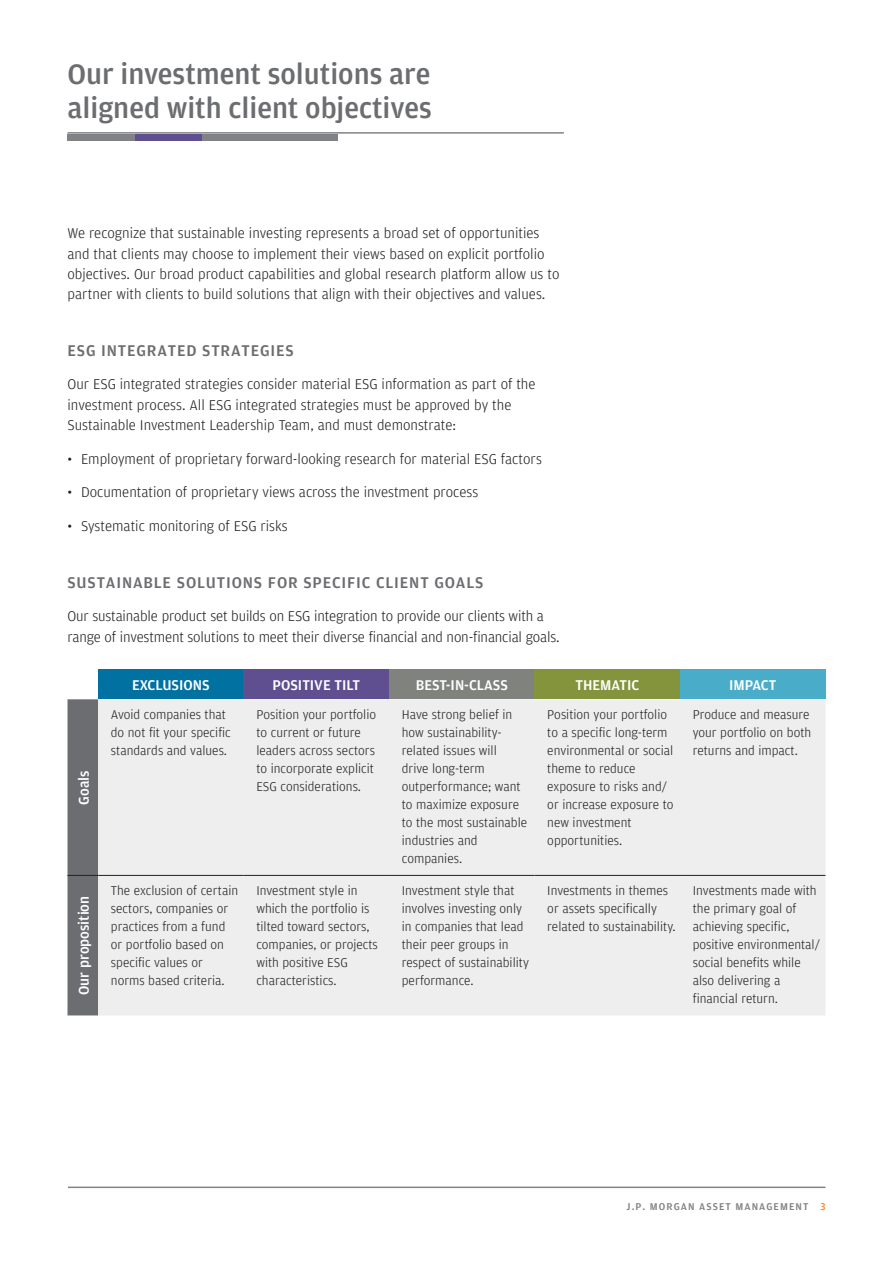
<style>
.page{position:relative;width:893px;height:1263px;background:#fff}
.page>*{position:absolute;margin:0;border:0;box-sizing:border-box;transform-origin:0 0}
.Chapter_Title{font:500 30px/34.5px "Amplitude";color:#6c6d70}
._1st_SUBHEAD{font:500 16.5px "Amplitude";letter-spacing:.05em;color:#6c6d70}
.Body_Copy{font:300 15px/20.2px "Amplitude";color:#231f20}
.Body_Copy-2{font:500 15px "Amplitude";color:#fff}
.Body_Copy-3{font:300 13.5px/18px "Amplitude";color:#231f20}
.t1{font:500 10.5px "Amplitude";letter-spacing:.1em;color:#808285}
.s1{color:#f68b1f}
</style>
<div class="page">
<hr style="left:68px;top:1186px;width:757px;height:2px;background:#808285">
<hr style="left:68px;top:132px;width:496px;height:2px;background:#808285">
<div style="left:98px;top:669px;width:146px;height:30px;background:#0071a1"></div>
<div style="left:244px;top:669px;width:145px;height:30px;background:#604f90"></div>
<div style="left:389px;top:669px;width:146px;height:30px;background:#7f827d"></div>
<div style="left:535px;top:669px;width:145px;height:30px;background:#83943d"></div>
<div style="left:680px;top:669px;width:145px;height:30px;background:#49acc8"></div>
<div style="left:68px;top:699px;width:30px;height:316px;background:#6c6d70"></div>
<div style="left:98px;top:699px;width:727px;height:316px;background:#eeeeef"></div>
<hr style="left:68px;top:875px;width:30px;height:1px;background:#231f20">
<hr style="left:98px;top:875px;width:146px;height:1px;background:#231f20">
<hr style="left:244px;top:875px;width:145px;height:1px;background:#231f20">
<hr style="left:389px;top:875px;width:146px;height:1px;background:#231f20">
<hr style="left:535px;top:875px;width:145px;height:1px;background:#231f20">
<hr style="left:680px;top:875px;width:145px;height:1px;background:#231f20">
<div style="left:68px;top:134px;width:67px;height:6px;background:#808285"></div>
<div style="left:135px;top:134px;width:67px;height:6px;background:#604f90"></div>
<div style="left:202px;top:134px;width:68px;height:6px;background:#808285"></div>
<div style="left:270px;top:134px;width:68px;height:6px;background:#808285"></div>
<p class="Chapter_Title" style="left:68px;top:56px;width:366px">Our investment solutions are aligned with client objectives</p>
<p class="Body_Copy" style="left:68px;top:223px;width:493px">We recognize that sustainable investing represents a broad set of opportunities and that clients may choose to implement their views based on explicit portfolio objectives. Our broad product capabilities and global research platform allow us to partner with clients to build solutions that align with their objectives and values.</p>
<p class="_1st_SUBHEAD" style="left:68px;top:340px;width:228px">ESG INTEGRATED STRATEGIES</p>
<p class="Body_Copy" style="left:68px;top:374px;width:470px">Our ESG integrated strategies consider material ESG information as part of the investment process. All ESG integrated strategies must be approved by the<br>Sustainable Investment Leadership Team, and must demonstrate:</p>
<p class="Body_Copy" style="left:68px;top:448px;width:476px">• Employment of proprietary forward-looking research for material ESG factors</p>
<p class="Body_Copy" style="left:68px;top:482px;width:412px">• Documentation of proprietary views across the investment process</p>
<p class="Body_Copy" style="left:68px;top:516px;width:222px">• Systematic monitoring of ESG risks</p>
<p class="_1st_SUBHEAD" style="left:68px;top:572px;width:417px">SUSTAINABLE SOLUTIONS FOR SPECIFIC CLIENT GOALS</p>
<p class="Body_Copy" style="left:68px;top:606px;width:494px">Our sustainable product set builds on ESG integration to provide our clients with a range of investment solutions to meet their diverse financial and non-financial goals.</p>
<p class="Body_Copy-2" style="left:132px;top:676px;width:79px">EXCLUSIONS</p>
<p class="Body_Copy-2" style="left:273px;top:676px;width:89px">POSITIVE TILT</p>
<p class="Body_Copy-2" style="left:416px;top:676px;width:94px">BEST-IN-CLASS</p>
<p class="Body_Copy-2" style="left:575px;top:676px;width:65px">THEMATIC</p>
<p class="Body_Copy-2" style="left:729px;top:676px;width:49px">IMPACT</p>
<p class="Body_Copy-2" style="left:74px;top:804px;width:36px;rotate:-90deg">Goals</p>
<p class="Body_Copy-3" style="left:111px;top:705px;width:121px">Avoid companies that do not fit your specific standards and values.</p>
<p class="Body_Copy-3" style="left:256px;top:705px;width:121px">Position your portfolio to current or future leaders across sectors to incorporate explicit<br>ESG considerations.</p>
<p class="Body_Copy-3" style="left:402px;top:705px;width:127px">Have strong belief in how sustainability&shy;related issues will<br>drive long-term outperformance; want to maximize exposure to the most sustainable industries and companies.</p>
<p class="Body_Copy-3" style="left:547px;top:705px;width:128px">Position your portfolio to a specific long-term environmental or social theme to reduce exposure to risks and/ or increase exposure to new investment opportunities.</p>
<p class="Body_Copy-3" style="left:693px;top:705px;width:120px">Produce and measure your portfolio on both returns and impact.</p>
<p class="Body_Copy-2" style="left:74px;top:995px;width:101px;rotate:-90deg">Our proposition</p>
<p class="Body_Copy-3" style="left:111px;top:881px;width:129px">The exclusion of certain sectors, companies or practices from a fund or portfolio based on specific values or norms based criteria.</p>
<p class="Body_Copy-3" style="left:256px;top:881px;width:123px">Investment style in which the portfolio is tilted toward sectors, companies, or projects with positive ESG characteristics.</p>
<p class="Body_Copy-3" style="left:402px;top:881px;width:129px">Investment style that involves investing only in companies that lead their peer groups in respect of sustainability performance.</p>
<p class="Body_Copy-3" style="left:547px;top:881px;width:130px">Investments in themes or assets specifically related to sustainability.</p>
<p class="Body_Copy-3" style="left:693px;top:881px;width:129px">Investments made with the primary goal of achieving specific, positive environmental/ social benefits while also delivering a financial return.</p>
<p class="t1" style="left:626px;top:1200px;width:200px">J.P. MORGAN ASSET MANAGEMENT <span class="s1">3</span></p>
</div>
